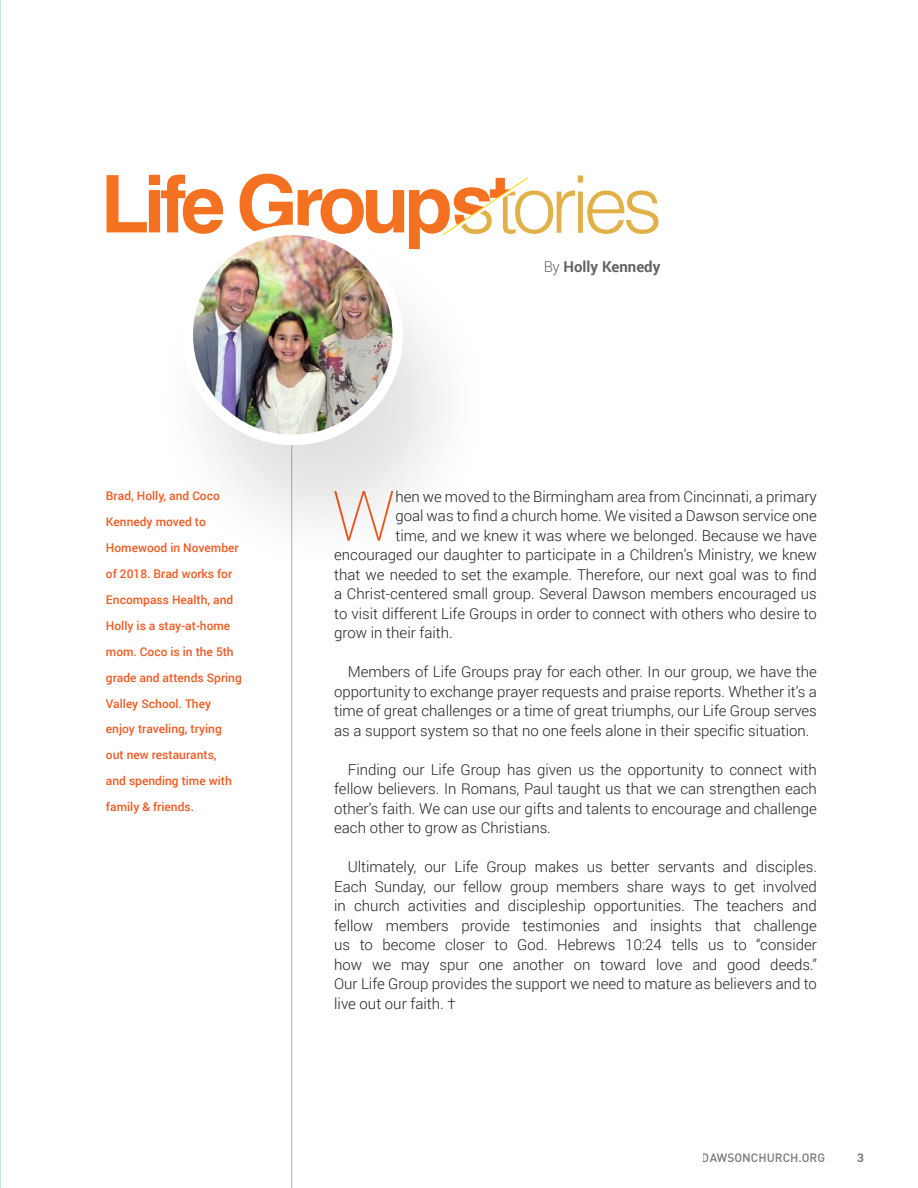
<style>
.page{position:relative;width:918px;height:1188px;background:#fff}
.page>*{position:absolute;margin:0;border:0;box-sizing:border-box;transform-origin:0 0}
.t1{font:700 79.65px "Helvetica";letter-spacing:-.07em;color:#f37121}
._1st_Parag{font:100 69.9px "Roboto";color:#f15921}
._1st_Parag-2{font:300 15px/19.5px "Roboto";color:#231f20;text-align:justify}
.t2{font:700 15px "Roboto";color:#636366}
.t3{font:500 12px/26px "Roboto";color:#f15921}
.t4{font:500 12px "DIN Pro";color:#76787b}
.t5{font:700 12px "Roboto";color:#76787b}
.s1{font-weight:300}
</style>
<div class="page">
<hr style="left:291px;top:438px;width:1px;height:750px;background:#adaeb2">
<hr style="left:0;top:0;width:1px;height:1188px;background:#cae4e3">
<svg style="left:453px;top:176px;width:206px;height:58px"></svg>
<div style="left:147px;top:226px;width:353px;height:353px;background:#231f20;opacity:.13"></div>
<img style="left:188px;top:235px;width:210px;height:205px">
<div style="left:183px;top:225px;width:220px;height:220px;border:10px solid #fff;border-radius:50%"></div>
<p class="t1" style="left:100px;top:140px;width:354px">Life Group</p>
<p class="t2" style="left:543px;top:256px;width:119px"><span class="s1">By</span> Holly Kennedy</p>
<p class="t3" style="left:106px;top:482px;width:137px">Brad, Holly, and Coco<br>Kennedy moved to<br>Homewood in November of 2018. Brad works for<br>Encompass Health, and<br>Holly is a stay-at-home mom. Coco is in the 5th grade and attends Spring<br>Valley School. They enjoy traveling, trying out new restaurants,<br>and spending time with family &amp; friends.</p>
<p class="_1st_Parag" style="left:332px;top:467px;width:65px">W</p>
<p class="_1st_Parag-2" style="left:395px;top:486px;width:423px">hen we moved to the Birmingham area from Cincinnati, a primary</p>
<p class="_1st_Parag-2" style="left:395px;top:506px;width:423px">goal was to find a church home. We visited a Dawson service one</p>
<p class="_1st_Parag-2" style="left:395px;top:525px;width:423px">time, and we knew it was where we belonged. Because we have</p>
<p class="_1st_Parag-2" style="left:334px;top:545px;width:484px">encouraged our daughter to participate in a Children’s Ministry, we knew</p>
<p class="_1st_Parag-2" style="left:334px;top:564px;width:484px">that we needed to set the example. Therefore, our next goal was to find</p>
<p class="_1st_Parag-2" style="left:334px;top:584px;width:484px">a Christ-centered small group. Several Dawson members encouraged us</p>
<p class="_1st_Parag-2" style="left:334px;top:603px;width:484px">to visit different Life Groups in order to connect with others who desire to</p>
<p class="_1st_Parag-2" style="left:334px;top:623px;width:120px">grow in their faith.</p>
<p class="_1st_Parag-2" style="left:334px;top:662px;width:484px;text-indent:14px">Members of Life Groups pray for each other. In our group, we have the opportunity to exchange prayer requests and praise reports. Whether it’s a time of great challenges or a time of great triumphs, our Life Group serves as a support system so that no one feels alone in their specific situation.</p>
<p class="_1st_Parag-2" style="left:334px;top:759px;width:484px;text-indent:14px">Finding our Life Group has given us the opportunity to connect with fellow believers. In Romans, Paul taught us that we can strengthen each other’s faith. We can use our gifts and talents to encourage and challenge each other to grow as Christians.</p>
<p class="_1st_Parag-2" style="left:334px;top:857px;width:484px;text-indent:14px">Ultimately, our Life Group makes us better servants and disciples.<br>Each Sunday, our fellow group members share ways to get involved in church activities and discipleship opportunities. The teachers and fellow members provide testimonies and insights that challenge us to become closer to God. Hebrews 10:24 tells us to “consider how we may spur one another on toward love and good deeds.” Our Life Group provides the support we need to mature as believers and to live out our faith. †</p>
<p class="t4" style="left:702px;top:1149px;width:125px">DAWSONCHURCH.ORG</p>
<p class="t5" style="left:857px;top:1149px;width:8px">3</p>
</div>
